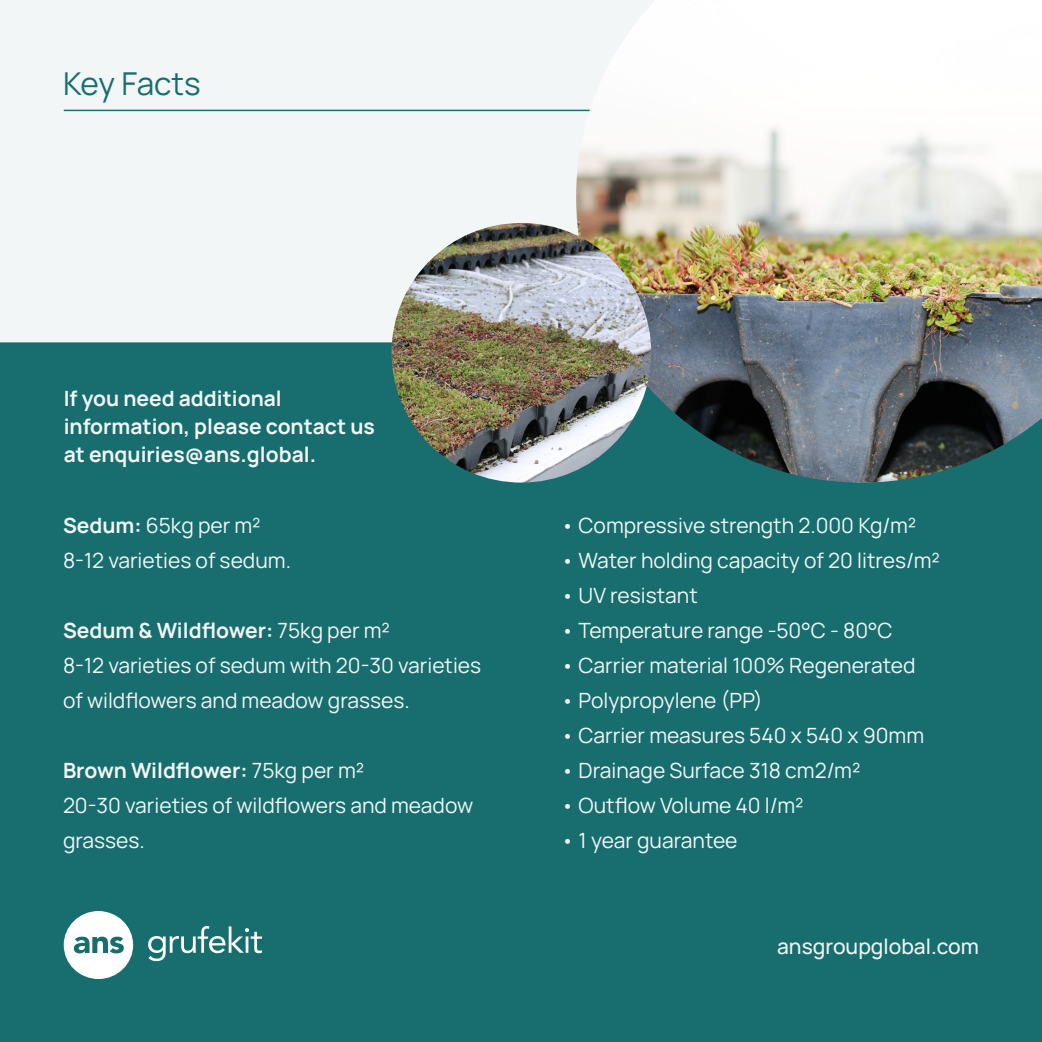
<style>
.page{position:relative;width:1042px;height:1042px;background:#f2f6f7}
.page>*{position:absolute;margin:0;border:0;box-sizing:border-box;transform-origin:0 0}
.t1{font:31.5px "Manrope";letter-spacing:-.005em;color:#186e6e}
.t2{font:21px/35px "Manrope";color:#f2f6f7}
.t3{font:700 21px/28px "Manrope";color:#f2f6f7}
.t4{font:500 21px "Manrope";color:#f2f6f7}
.s1{font-weight:700}
</style>
<div class="page">
<div style="left:0;top:342px;width:1042px;height:700px;background:#186e6e"></div>
<svg style="left:64px;top:911px;width:69px;height:68px"></svg>
<svg style="left:148px;top:926px;width:114px;height:35px"></svg>
<hr style="left:64px;top:110px;width:915px;height:1px;background:#186e6e">
<img style="left:576px;top:0;width:466px;height:482px">
<img style="left:391px;top:223px;width:260px;height:259px;border-radius:130px">
<h1 class="t1" style="left:63px;top:61px;width:139px">Key Facts</h1>
<p class="t3" style="left:64px;top:383px;width:313px">If you need additional information, please contact us at enquiries@ans.global.</p>
<p class="t2" style="left:63px;top:506px;width:229px"><span class="s1">Sedum:</span> 65kg per m²<br>8-12 varieties of sedum.</p>
<p class="t2" style="left:63px;top:611px;width:420px"><span class="s1">Sedum &amp; Wildflower:</span> 75kg per m²<br>8-12 varieties of sedum with 20-30 varieties of wildflowers and meadow grasses.</p>
<p class="t2" style="left:63px;top:751px;width:412px"><span class="s1">Brown Wildflower:</span> 75kg per m²<br>20-30 varieties of wildflowers and meadow grasses.</p>
<p class="t2" style="left:561px;top:507px;width:357px">• Compressive strength 2.000 Kg/m²</p>
<p class="t2" style="left:561px;top:542px;width:381px">• Water holding capacity of 20 litres/m²</p>
<p class="t2" style="left:561px;top:577px;width:139px">• UV resistant</p>
<p class="t2" style="left:561px;top:612px;width:333px">• Temperature range -50°C - 80°C</p>
<p class="t2" style="left:561px;top:647px;width:356px">• Carrier material 100% Regenerated</p>
<p class="t2" style="left:561px;top:682px;width:203px">• Polypropylene (PP)</p>
<p class="t2" style="left:561px;top:717px;width:365px">• Carrier measures 540 x 540 x 90mm</p>
<p class="t2" style="left:561px;top:752px;width:301px">• Drainage Surface 318 cm2/m²</p>
<p class="t2" style="left:561px;top:787px;width:244px">• Outflow Volume 40 l/m²</p>
<p class="t2" style="left:561px;top:822px;width:178px">• 1 year guarantee</p>
<p class="t4" style="left:777px;top:932px;width:203px">ansgroupglobal.com</p>
</div>
